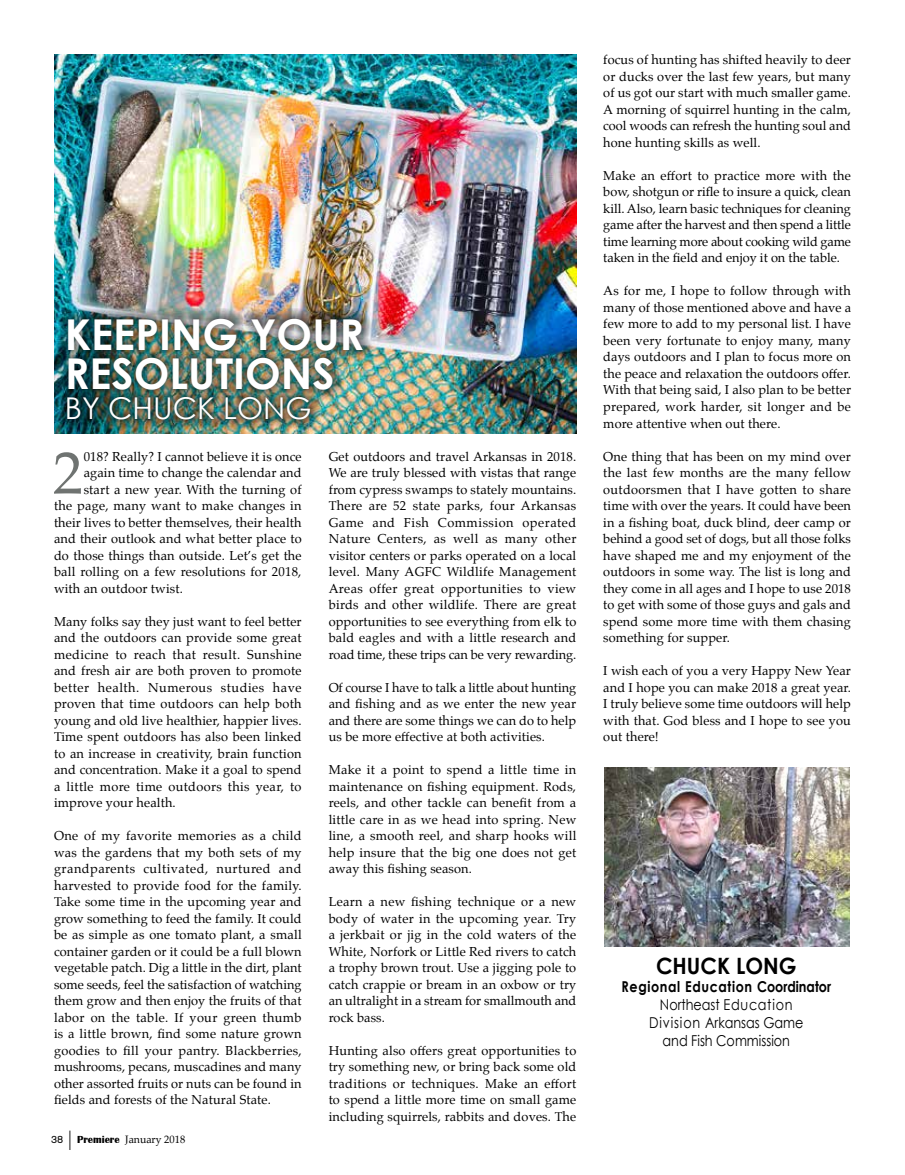
<style>
.page{position:relative;width:905px;height:1175px;background:#fff}
.page>*{position:absolute;margin:0;border:0;box-sizing:border-box;transform-origin:0 0}
.t1{font:60px "Palatino";color:#6f7371}
.t2{font:700 42.45px/39px "Century Gothic";color:#fff}
.t3{font:30px "Century Gothic";color:#fff}
.t4{font:700 22.5px "Century Gothic";color:#000;scale:.94 1}
.t5{font:15px/18px "Century Gothic";color:#000;text-align:center;scale:.85 1}
.t6{font:700 15px "Century Gothic";letter-spacing:.05em;color:#000;scale:.85 1}
.t7{font:12.75px/16.5px "Palatino";letter-spacing:.01em;color:#000;text-align:justify}
.t8{font:10.5px "Palatino";color:#000}
.s1{font-family:"Akzidenz Grotesk BQ"}
.s2{font-family:"Akzidenz Grotesk BQ";font-size:21px}
.s3{font-family:"Britannic";font-weight:700}
</style>
<div class="page">
<img style="left:54px;top:54px;width:522px;height:380px">
<img style="left:57px;top:308px;width:316px;height:121px">
<img style="left:604px;top:767px;width:245px;height:179px">
<h2 class="t2" style="left:65px;top:314px;width:301px">KEEPING YOUR<br>RESOLUTIONS</h2>
<h3 class="t3" style="left:65px;top:389px;width:248px">BY CHUCK LONG</h3>
<h1 class="t1" style="left:53px;top:423px;width:32px">2</h1>
<p class="t7" style="left:84px;top:448px;width:219px">018? Really? I cannot believe it is once</p>
<p class="t7" style="left:84px;top:464px;width:219px">again time to change the calendar and</p>
<p class="t7" style="left:84px;top:481px;width:219px">start a new year. With the turning of</p>
<p class="t7" style="left:54px;top:497px;width:249px">the page, many want to make changes in</p>
<p class="t7" style="left:54px;top:514px;width:249px">their lives to better themselves, their health</p>
<p class="t7" style="left:54px;top:530px;width:249px">and their outlook and what better place to</p>
<p class="t7" style="left:54px;top:547px;width:249px">do those things than outside. Let’s get the</p>
<p class="t7" style="left:54px;top:563px;width:249px">ball rolling on a few resolutions for 2018,</p>
<p class="t7" style="left:54px;top:580px;width:130px">with an outdoor twist.</p>
<p class="t7" style="left:54px;top:613px;width:249px">Many folks say they just want to feel better and the outdoors can provide some great medicine to reach that result. Sunshine and fresh air are both proven to promote better health. Numerous studies have proven that time outdoors can help both young and old live healthier, happier lives.<br>Time spent outdoors has also been linked to an increase in creativity, brain function and concentration. Make it a goal to spend a little more time outdoors this year, to improve your health.</p>
<p class="t7" style="left:54px;top:827px;width:249px">One of my favorite memories as a child was the gardens that my both sets of my grandparents cultivated, nurtured and harvested to provide food for the family.<br>Take some time in the upcoming year and grow something to feed the family. It could be as simple as one tomato plant, a small container garden or it could be a full blown vegetable patch. Dig a little in the dirt, plant some seeds, feel the satisfaction of watching them grow and then enjoy the fruits of that labor on the table. If your green thumb is a little brown, find some nature grown goodies to fill your pantry. Blackberries, mushrooms, pecans, muscadines and many other assorted fruits or nuts can be found in fields and forests of the Natural State.</p>
<p class="t8" style="left:51px;top:1130px;width:136px"><span class="s1">38</span> <span class="s2">|</span> <span class="s3">Premiere</span> January 2018</p>
<p class="t7" style="left:328px;top:448px;width:249px">Get outdoors and travel Arkansas in 2018.<br>We are truly blessed with vistas that range from cypress swamps to stately mountains.<br>There are 52 state parks, four Arkansas Game and Fish Commission operated Nature Centers, as well as many other visitor centers or parks operated on a local level. Many AGFC Wildlife Management Areas offer great opportunities to view birds and other wildlife. There are great opportunities to see everything from elk to bald eagles and with a little research and road time, these trips can be very rewarding.</p>
<p class="t7" style="left:328px;top:679px;width:249px">Of course I have to talk a little about hunting and fishing and as we enter the new year and there are some things we can do to help us be more effective at both activities.</p>
<p class="t7" style="left:328px;top:761px;width:249px">Make it a point to spend a little time in maintenance on fishing equipment. Rods, reels, and other tackle can benefit from a little care in as we head into spring. New line, a smooth reel, and sharp hooks will help insure that the big one does not get away this fishing season.</p>
<p class="t7" style="left:328px;top:893px;width:249px">Learn a new fishing technique or a new body of water in the upcoming year. Try a jerkbait or jig in the cold waters of the White, Norfork or Little Red rivers to catch a trophy brown trout. Use a jigging pole to catch crappie or bream in an oxbow or try an ultralight in a stream for smallmouth and rock bass.</p>
<p class="t7" style="left:328px;top:1042px;width:249px">Hunting also offers great opportunities to try something new, or bring back some old traditions or techniques. Make an effort to spend a little more time on small game including squirrels, rabbits and doves. The</p>
<p class="t7" style="left:603px;top:52px;width:249px">focus of hunting has shifted heavily to deer or ducks over the last few years, but many of us got our start with much smaller game.<br>A morning of squirrel hunting in the calm, cool woods can refresh the hunting soul and hone hunting skills as well.</p>
<p class="t7" style="left:603px;top:167px;width:249px">Make an effort to practice more with the bow, shotgun or rifle to insure a quick, clean kill. Also, learn basic techniques for cleaning game after the harvest and then spend a little time learning more about cooking wild game taken in the field and enjoy it on the table.</p>
<p class="t7" style="left:603px;top:283px;width:249px">As for me, I hope to follow through with many of those mentioned above and have a few more to add to my personal list. I have been very fortunate to enjoy many, many days outdoors and I plan to focus more on the peace and relaxation the outdoors offer.<br>With that being said, I also plan to be better prepared, work harder, sit longer and be more attentive when out there.</p>
<p class="t7" style="left:603px;top:448px;width:249px">One thing that has been on my mind over the last few months are the many fellow outdoorsmen that I have gotten to share time with over the years. It could have been in a fishing boat, duck blind, deer camp or behind a good set of dogs, but all those folks have shaped me and my enjoyment of the outdoors in some way. The list is long and they come in all ages and I hope to use 2018 to get with some of those guys and gals and spend some more time with them chasing something for supper.</p>
<p class="t7" style="left:603px;top:662px;width:249px">I wish each of you a very Happy New Year and I hope you can make 2018 a great year.<br>I truly believe some time outdoors will help with that. God bless and I hope to see you out there!</p>
<h3 class="t4" style="left:656px;top:951px;width:151px">CHUCK LONG</h3>
<p class="t6" style="left:621px;top:976px;width:248px">Regional Education Coordinator</p>
<p class="t5" style="left:649px;top:995px;width:183px">Northeast Education<br>Division Arkansas Game and Fish Commission</p>
</div>
